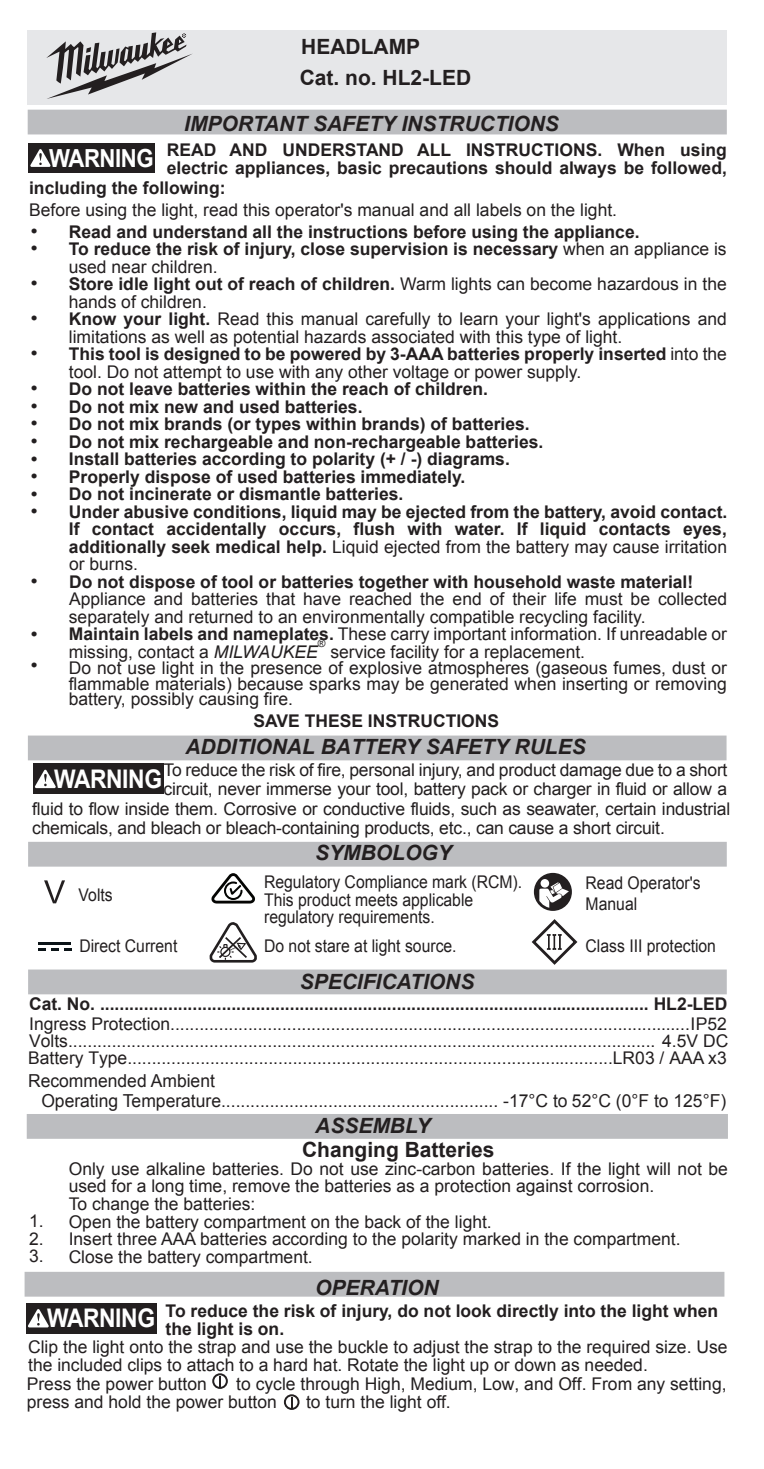
<style>
.page{position:relative;width:764px;height:1469px;background:#fff}
.page>*{position:absolute;margin:0;border:0;box-sizing:border-box;transform-origin:0 0}
.t1{font:700 25.55px "Arial";letter-spacing:-.02em;color:#fff;scale:.89 1}
.t2{font:italic 700 21px "Arial";color:#231f20}
.t3{font:700 21px/31.5px "Arial";color:#231f20}
.t4{font:17.85px "Arial";color:#231f20}
.t5{font:17.5px/17.5px "Arial";color:#231f20}
.t6{font:700 17.5px/17.5px "Arial";color:#231f20}
.t7{font:17.5px/17.5px "Arial";color:#231f20;scale:.9 1}
.s1{font-size:24.85px;color:#fff}
.s2{font-weight:700}
.s3{font-weight:400}
.s4{font-style:italic}
.s5{font-size:25.55px;color:#fff}
</style>
<div class="page">
<div style="left:28px;top:110px;width:699px;height:24px;background:#bcbdc0"></div>
<div style="left:27px;top:1113px;width:701px;height:25px;background:#bcbdc0"></div>
<div style="left:25px;top:1271px;width:699px;height:25px;background:#bcbdc0"></div>
<div style="left:28px;top:143px;width:127px;height:30px;background:#231f20"></div>
<svg style="left:30px;top:149px;width:21px;height:18px"></svg>
<div style="left:28px;top:841px;width:699px;height:25px;background:#bcbdc0"></div>
<div style="left:28px;top:969px;width:699px;height:25px;background:#bcbdc0"></div>
<div style="left:26px;top:1302px;width:130px;height:31px;background:#231f20"></div>
<svg style="left:28px;top:1309px;width:21px;height:18px"></svg>
<div style="left:28px;top:30px;width:699px;height:75px;background:#e6e7e9"></div>
<svg style="left:46px;top:32px;width:147px;height:67px"></svg>
<svg style="left:212px;top:1373px;width:16px;height:15px"></svg>
<svg style="left:284px;top:1394px;width:16px;height:15px"></svg>
<svg style="left:211px;top:873px;width:44px;height:30px"></svg>
<svg style="left:531px;top:919px;width:47px;height:46px"></svg>
<svg style="left:534px;top:873px;width:38px;height:38px"></svg>
<svg style="left:44px;top:880px;width:21px;height:23px"></svg>
<hr style="left:38px;top:942px;width:33px;height:3px;background:#0c1418">
<svg style="left:51px;top:948px;width:20px;height:3px"></svg>
<svg style="left:38px;top:948px;width:7px;height:3px"></svg>
<svg style="left:209px;top:922px;width:48px;height:41px"></svg>
<div style="left:28px;top:735px;width:698px;height:25px;background:#bcbdc0"></div>
<div style="left:33px;top:763px;width:130px;height:31px;background:#231f20"></div>
<svg style="left:35px;top:769px;width:21px;height:19px"></svg>
<p class="t3" style="left:300px;top:31px;width:173px">HEADLAMP<br>Cat. no. HL2-LED</p>
<p class="t2" style="left:184px;top:109px;width:376px">IMPORTANT SAFETY INSTRUCTIONS</p>
<p class="t6" style="left:49px;top:142px;width:679px"><span class="s1">WARNING</span> READ AND UNDERSTAND ALL INSTRUCTIONS. When using</p>
<p class="t6" style="left:29px;top:158px;width:699px;line-height:19.9px;text-indent:138px">electric appliances, basic precautions should always be followed, including the following:</p>
<p class="t5" style="left:29px;top:201px;width:589px">Before using the light, read this operator's manual and all labels on the light.</p>
<p class="t6" style="left:31px;top:223px;width:610px">• Read and understand all the instructions before using the appliance.</p>
<p class="t5" style="left:69px;top:258px;width:150px">used near children.</p>
<p class="t5" style="left:69px;top:275px;width:660px;text-indent:-38px"><span class="s2">• Store idle light out of reach of children.</span> Warm lights can become hazardous in the hands of children.<br><span class="s2">Know your light.</span> Read this manual carefully to learn your light's applications and limitations as well as potential hazards associated with this type of light.</p>
<p class="t6" style="left:69px;top:241px;width:659px">To reduce the risk of injury, close supervision is necessary <span class="s3">when an appliance is</span></p>
<p class="t6" style="left:31px;top:240px;width:8px">•</p>
<p class="t6" style="left:31px;top:310px;width:8px">•</p>
<p class="t6" style="left:69px;top:346px;width:660px;text-indent:-38px">• This tool is designed to be powered by 3-AAA batteries properly inserted <span class="s3">into the tool. Do not attempt to use with any other voltage or power supply.</span></p>
<p class="t6" style="left:31px;top:381px;width:458px">• Do not leave batteries within the reach of children.</p>
<p class="t6" style="left:31px;top:398px;width:333px">• Do not mix new and used batteries.</p>
<p class="t6" style="left:69px;top:416px;width:476px">Do not mix brands (or types within brands) of batteries.<br>Do not mix rechargeable and non-rechargeable batteries.<br>Install batteries according to polarity (+ / -) diagrams.<br>Properly dispose of used batteries immediately.<br>Do not incinerate or dismantle batteries.</p>
<p class="t6" style="left:31px;top:415px;width:8px;text-align:justify">• • • • • •</p>
<p class="t6" style="left:69px;top:503px;width:660px;text-align:justify">Under abusive conditions, liquid may be ejected from the battery, avoid contact.<br>If contact accidentally occurs, flush with water. If liquid contacts eyes, additionally seek medical help. <span class="s3">Liquid ejected from the battery may cause irritation or burns.</span></p>
<p class="t6" style="left:69px;top:573px;width:626px">Do not dispose of tool or batteries together with household waste material!</p>
<p class="t5" style="left:69px;top:590px;width:660px">Appliance and batteries that have reached the end of their life must be collected separately and returned to an environmentally compatible recycling facility.</p>
<p class="t6" style="left:31px;top:572px;width:8px">•</p>
<p class="t5" style="left:318px;top:625px;width:411px"><sub>®</sub> These carry important information. If unreadable or</p>
<p class="t6" style="left:31px;top:626px;width:304px">• Maintain labels and nameplates.</p>
<p class="t5" style="left:69px;top:643px;width:518px">missing, contact a <span class="s4">MILWAUKEE</span> service facility for a replacement.</p>
<p class="t5" style="left:69px;top:660px;width:660px;line-height:15.8px;text-align:justify;text-indent:-38px"><sup>•</sup> Do not use light in the presence of explosive atmospheres (gaseous fumes, dust or flammable materials) because sparks may be generated when inserting or removing battery, possibly causing fire.</p>
<p class="t6" style="left:253px;top:712px;width:247px">SAVE THESE INSTRUCTIONS</p>
<p class="t2" style="left:185px;top:732px;width:402px">ADDITIONAL BATTERY SAFETY RULES</p>
<h1 class="t1" style="left:54px;top:762px;width:123px">WARNING</h1>
<p class="t5" style="left:163px;top:761px;width:565px">To reduce the risk of fire, personal injury, and product damage due to a short</p>
<p class="t5" style="left:163px;top:780px;width:565px">circuit, never immerse your tool, battery pack or charger in fluid or allow a</p>
<p class="t5" style="left:32px;top:800px;width:700px">fluid to flow inside them. Corrosive or conductive fluids, such as seawater, certain industrial</p>
<p class="t5" style="left:32px;top:819px;width:634px">chemicals, and bleach or bleach-containing products, etc., can cause a short circuit.</p>
<p class="t7" style="left:79px;top:886px;width:40px">Volts</p>
<p class="t7" style="left:79px;top:937px;width:110px">Direct Current</p>
<p class="t2" style="left:315px;top:838px;width:138px">SYMBOLOGY</p>
<p class="t7" style="left:264px;top:873px;width:288px">Regulatory Compliance mark (RCM).<br>This product meets applicable regulatory requirements.</p>
<p class="t7" style="left:264px;top:937px;width:215px">Do not stare at light source.</p>
<p class="t7" style="left:586px;top:872px;width:129px;line-height:21px">Read Operator's<br>Manual</p>
<p class="t7" style="left:586px;top:937px;width:146px">Class III protection</p>
<p class="t2" style="left:300px;top:967px;width:176px">SPECIFICATIONS</p>
<p class="t6" style="left:29px;top:995px;width:700px">Cat. No. ................................................................................................................. HL2-LED</p>
<p class="t5" style="left:29px;top:1032px;width:701px">Volts......................................................................................................................... 4.5V DC</p>
<p class="t5" style="left:29px;top:1015px;width:699px">Ingress Protection...........................................................................................................IP52</p>
<p class="t5" style="left:28px;top:1049px;width:700px">Battery Type....................................................................................................LR03 / AAA x3</p>
<p class="t4" style="left:28px;top:1069px;width:188px">Recommended Ambient</p>
<p class="t4" style="left:41px;top:1088px;width:686px">Operating Temperature......................................................... -17°C to 52°C (0°F to 125°F)</p>
<p class="t5" style="left:29px;top:1212px;width:16px;text-align:justify">1.<br>2.<br>3.</p>
<p class="t2" style="left:315px;top:1111px;width:117px">ASSEMBLY</p>
<p class="t3" style="left:302px;top:1134px;width:194px">Changing Batteries</p>
<p class="t5" style="left:69px;top:1160px;width:661px">Only use alkaline batteries. Do not use zinc-carbon batteries. If the light will not be used for a long time, remove the batteries as a protection against corrosion.<br>To change the batteries:<br>Open the battery compartment on the back of the light.<br>Insert three AAA batteries according to the polarity marked in the compartment.<br>Close the battery compartment.</p>
<p class="t2" style="left:315px;top:1273px;width:125px">OPERATION</p>
<p class="t6" style="left:47px;top:1302px;width:672px"><span class="s5">WARNING</span> To reduce the risk of injury, do not look directly into the light when</p>
<p class="t6" style="left:166px;top:1320px;width:120px">the light is on.</p>
<p class="t5" style="left:28px;top:1338px;width:701px">Clip the light onto the strap and use the buckle to adjust the strap to the required size. Use the included clips to attach to a hard hat. Rotate the light up or down as needed.</p>
<p class="t5" style="left:27px;top:1375px;width:182px">Press the power button</p>
<p class="t5" style="left:27px;top:1375px;width:701px;text-indent:209px">to cycle through High, Medium, Low, and Off. From any setting, press and hold the power button</p>
<p class="t5" style="left:306px;top:1392px;width:146px">to turn the light off.</p>
</div>
